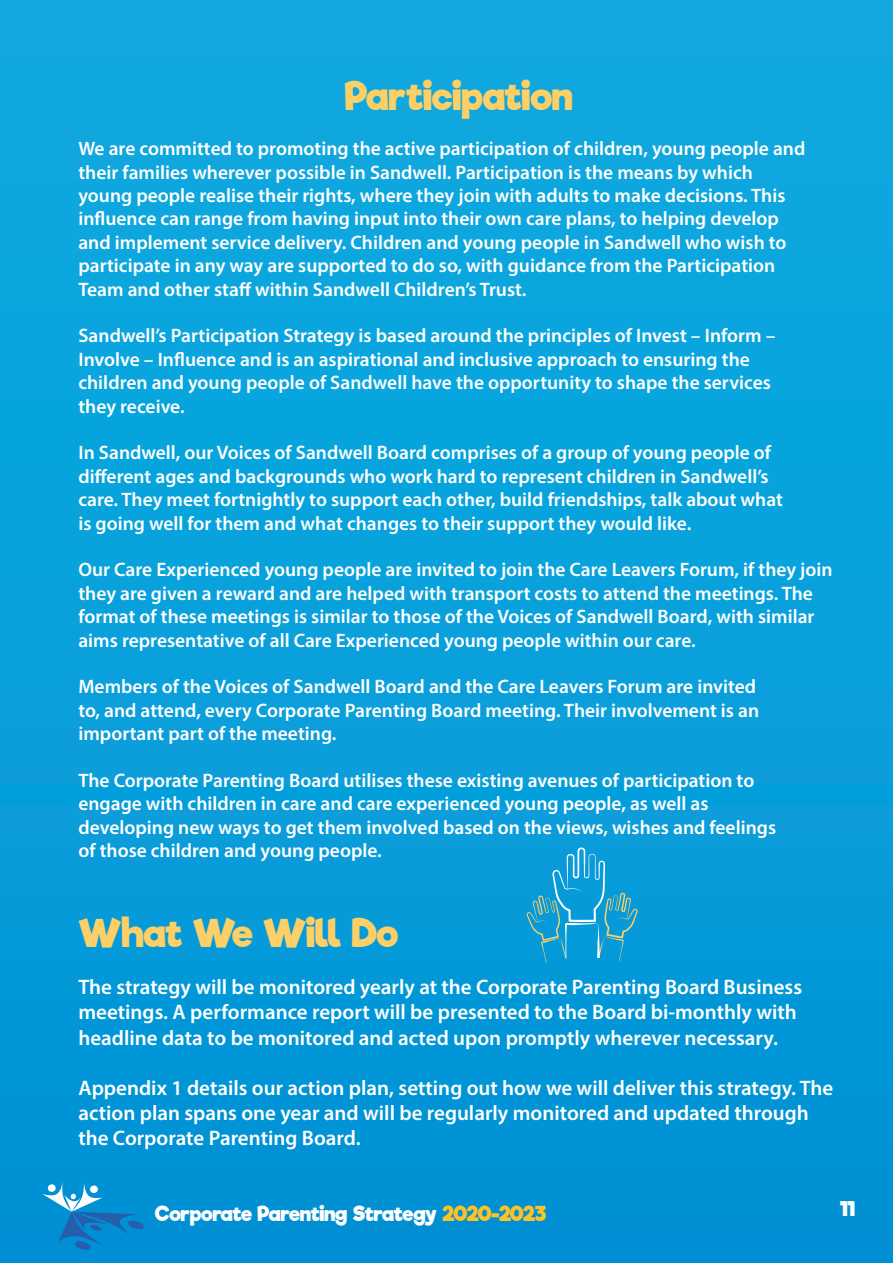
<style>
.page{position:relative;width:893px;height:1263px;background:#fff}
.page>*{position:absolute;margin:0;border:0;box-sizing:border-box;transform-origin:0 0}
.t1{font:700 37.5px "Riffic Free";letter-spacing:-.005em;color:#fcd067}
.t2{font:600 21px/25.2px "Myriad Pro";color:#fff}
.t3{font:700 19.8px "Riffic Free";letter-spacing:-.02em;color:#fff}
.t4{font:600 19.5px/23.4px "Myriad Pro";color:#fff}
.t5{font:700 19.5px "Riffic Free";color:#fff}
.s1{color:#fbc328}
</style>
<div class="page">
<div style="left:0;top:0;width:893px;height:1263px;background:linear-gradient(to bottom,#10abe0,#0092d5)"></div>
<svg style="left:527px;top:847px;width:111px;height:116px;background:#1ea1d5"></svg>
<svg style="left:42px;top:1181px;width:103px;height:69px;background:#1890d0"></svg>
<p class="t1" style="left:345px;top:74px;width:229px">Participation</p>
<p class="t4" style="left:78px;top:136px;width:728px">We are committed to promoting the active participation of children, young people and</p>
<p class="t4" style="left:78px;top:160px;width:676px">their families wherever possible in Sandwell. Participation is the means by which</p>
<p class="t4" style="left:78px;top:183px;width:709px">young people realise their rights, where they join with adults to make decisions. This</p>
<p class="t4" style="left:78px;top:207px;width:702px">influence can range from having input into their own care plans, to helping develop</p>
<p class="t4" style="left:78px;top:230px;width:710px">and implement service delivery. Children and young people in Sandwell who wish to</p>
<p class="t4" style="left:78px;top:253px;width:698px">participate in any way are supported to do so, with guidance from the Participation</p>
<p class="t4" style="left:78px;top:277px;width:450px">Team and other staff within Sandwell Children’s Trust.</p>
<p class="t4" style="left:78px;top:324px;width:698px">Sandwell’s Participation Strategy is based around the principles of Invest – Inform –</p>
<p class="t4" style="left:78px;top:347px;width:673px">Involve – Influence and is an aspirational and inclusive approach to ensuring the</p>
<p class="t4" style="left:78px;top:370px;width:694px">children and young people of Sandwell have the opportunity to shape the services</p>
<p class="t4" style="left:78px;top:394px;width:108px">they receive.</p>
<p class="t4" style="left:78px;top:441px;width:694px">In Sandwell, our Voices of Sandwell Board comprises of a group of young people of</p>
<p class="t4" style="left:78px;top:464px;width:692px">different ages and backgrounds who work hard to represent children in Sandwell’s</p>
<p class="t4" style="left:78px;top:487px;width:706px">care. They meet fortnightly to support each other, build friendships, talk about what</p>
<p class="t4" style="left:78px;top:511px;width:614px">is going well for them and what changes to their support they would like.</p>
<p class="t4" style="left:78px;top:558px;width:756px">Our Care Experienced young people are invited to join the Care Leavers Forum, if they join they are given a reward and are helped with transport costs to attend the meetings. The format of these meetings is similar to those of the Voices of Sandwell Board, with similar aims representative of all Care Experienced young people within our care.</p>
<p class="t4" style="left:78px;top:675px;width:679px">Members of the Voices of Sandwell Board and the Care Leavers Forum are invited</p>
<p class="t4" style="left:78px;top:698px;width:682px">to, and attend, every Corporate Parenting Board meeting. Their involvement is an</p>
<p class="t4" style="left:78px;top:721px;width:260px">important part of the meeting.</p>
<p class="t4" style="left:78px;top:768px;width:677px">The Corporate Parenting Board utilises these existing avenues of participation to</p>
<p class="t4" style="left:78px;top:792px;width:632px">engage with children in care and care experienced young people, as well as</p>
<p class="t4" style="left:78px;top:815px;width:699px">developing new ways to get them involved based on the views, wishes and feelings</p>
<p class="t4" style="left:78px;top:838px;width:305px">of those children and young people.</p>
<p class="t1" style="left:78px;top:911px;width:321px">What We Will Do</p>
<p class="t2" style="left:78px;top:974px;width:725px">The strategy will be monitored yearly at the Corporate Parenting Board Business</p>
<p class="t2" style="left:78px;top:999px;width:720px">meetings. A performance report will be presented to the Board bi-monthly with</p>
<p class="t2" style="left:78px;top:1024px;width:701px">headline data to be monitored and acted upon promptly wherever necessary.</p>
<p class="t2" style="left:78px;top:1075px;width:756px">Appendix 1 details our action plan, setting out how we will deliver this strategy. The</p>
<p class="t2" style="left:78px;top:1100px;width:732px">action plan spans one year and will be regularly monitored and updated through the Corporate Parenting Board.</p>
<p class="t3" style="left:155px;top:1202px;width:393px">Corporate Parenting Strategy <span class="s1">2020-2023</span></p>
<p class="t5" style="left:840px;top:1197px;width:16px">11</p>
</div>
